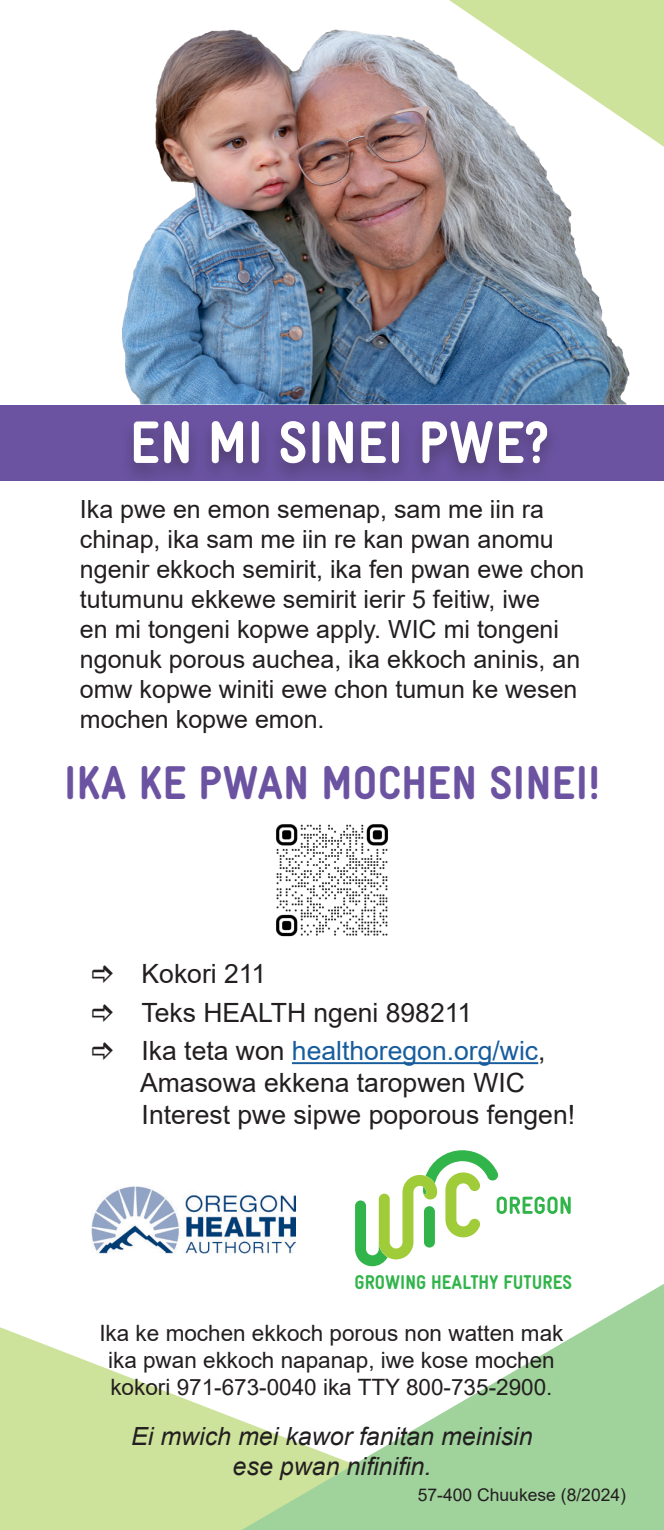
<style>
.page{position:relative;width:664px;height:1530px;background:#fff}
.page>*{position:absolute;margin:0;border:0;box-sizing:border-box;transform-origin:0 0}
.t1{font:900 60px "WIC Gravur Condensed";letter-spacing:.01em;color:#fff}
.t2{font:900 47.5px "WIC Gravur Condensed";letter-spacing:.01em;color:#6b53a2}
.t3{font:26.5px "Arial";color:#231f20}
.t4{font:26.5px "Arial";color:#175d9e}
.t5{font:25px/30px "Arial";color:#231f20}
.t6{font:italic 25px "Arial";color:#231f20}
.t7{font:22.5px/27px "Arial";color:#231f20;text-align:center}
.t8{font:900 20px "WIC Gravur Condensed";color:#31b44a}
.t9{font:17.5px "Arial";color:#231f20}
.s1{color:#231f20}
</style>
<div class="page">
<img style="left:122px;top:29px;width:508px;height:376px">
<svg style="left:0;top:1327px;width:241px;height:203px;fill:#cde29a"></svg>
<svg style="left:241px;top:1284px;width:423px;height:246px"></svg>
<svg style="left:449px;top:0;width:215px;height:147px"></svg>
<div style="left:0;top:405px;width:664px;height:76px;background:#6b53a2"></div>
<div style="left:120px;top:418px;width:440px;height:68px;background:#231f20;opacity:.38"></div>
<hr style="left:292px;top:1062px;width:246px;height:2px;background:#175d9e">
<img style="left:276px;top:824px;width:112px;height:113px">
<svg style="left:355px;top:1150px;width:215px;height:116px"></svg>
<img style="left:91px;top:1186px;width:204px;height:67px">
<p class="t1" style="left:130px;top:409px;width:421px">EN MI SINEI PWE?</p>
<p class="t5" style="left:80px;top:494px;width:506px">Ika pwe en emon semenap, sam me iin ra chinap, ika sam me iin re kan pwan anomu ngenir ekkoch semirit, ika fen pwan ewe chon tutumunu ekkewe semirit ierir 5 feitiw, iwe<br>en mi tongeni kopwe apply. WIC mi tongeni ngonuk porous auchea, ika ekkoch aninis, an omw kopwe winiti ewe chon tumun ke wesen mochen kopwe emon.</p>
<p class="t2" style="left:64px;top:756px;width:537px">IKA KE PWAN MOCHEN SINEI!</p>
<p class="t3" style="left:142px;top:956px;width:126px">Kokori 211</p>
<p class="t3" style="left:142px;top:994px;width:332px">Teks HEALTH ngeni 898211</p>
<p class="t4" style="left:142px;top:1033px;width:405px"><span class="s1">Ika teta won</span> healthoregon.org/wic<span class="s1">,</span></p>
<p class="t3" style="left:140px;top:1065px;width:386px">Amasowa ekkena taropwen WIC</p>
<p class="t3" style="left:142px;top:1096px;width:435px">Interest pwe sipwe poporous fengen!</p>
<p class="t8" style="left:354px;top:1271px;width:219px">GROWING HEALTHY FUTURES</p>
<p class="t7" style="left:99px;top:1320px;width:465px">Ika ke mochen ekkoch porous non watten mak ika pwan ekkoch napanap, iwe kose mochen kokori 971-673-0040 ika TTY 800-735-2900.</p>
<p class="t6" style="left:131px;top:1420px;width:403px">Ei mwich mei kawor fanitan meinisin</p>
<p class="t6" style="left:233px;top:1450px;width:200px">ese pwan nifinifin.</p>
<p class="t9" style="left:418px;top:1482px;width:210px">57-400 Chuukese (8/2024)</p>
</div>
